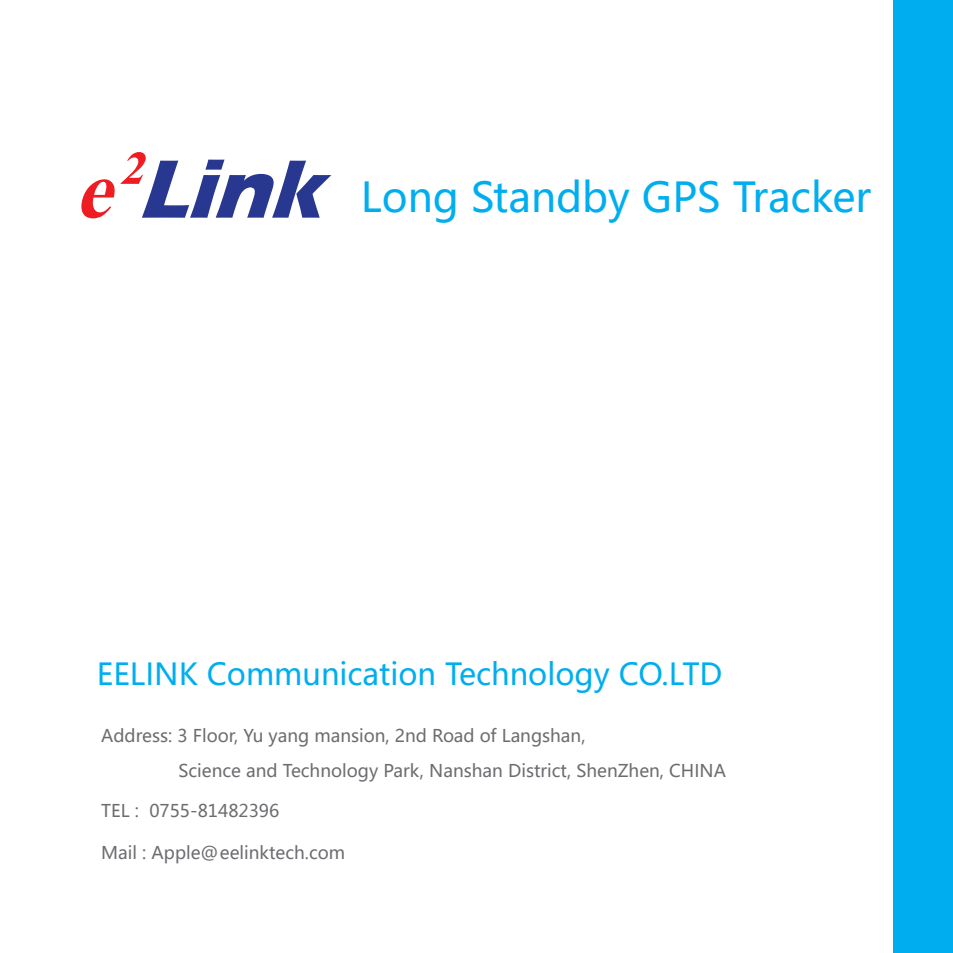
<style>
.page{position:relative;width:953px;height:953px;background:#fff}
.page>*{position:absolute;margin:0;border:0;box-sizing:border-box;transform-origin:0 0}
.t1{font:italic 700 85.6px "Eras ITC";color:#283890}
.t2{font:40.8px "Microsoft Ya Hei";color:#00aeef}
.t3{font:30px "Microsoft Ya Hei";color:#00aeef}
.t4{font:17.6px/34.8px "Microsoft Ya Hei";color:#6c6d70}
.s1{font-family:"Aparajita";font-size:100.4px;color:#ee1d23}
</style>
<div class="page">
<div style="left:893px;top:0;width:59px;height:952px;background:#00aeef"></div>
<h1 class="t1" style="left:74px;top:140px;width:274px"><span class="s1">e</span><sup>2</sup>Link</h1>
<h2 class="t2" style="left:361px;top:169px;width:511px">Long Standby GPS Tracker</h2>
<h3 class="t3" style="left:97px;top:654px;width:627px">EELINK Communication Technology CO.LTD</h3>
<p class="t4" style="left:178px;top:717px;width:549px;text-indent:-77px">Address: 3 Floor, Yu yang mansion, 2nd Road of Langshan,<br>Science and Technology Park, Nanshan District, ShenZhen, CHINA</p>
<p class="t4" style="left:101px;top:792px;width:180px">TEL : 0755-81482396</p>
<p class="t4" style="left:101px;top:834px;width:245px">Mail : Apple@eelinktech.com</p>
</div>
